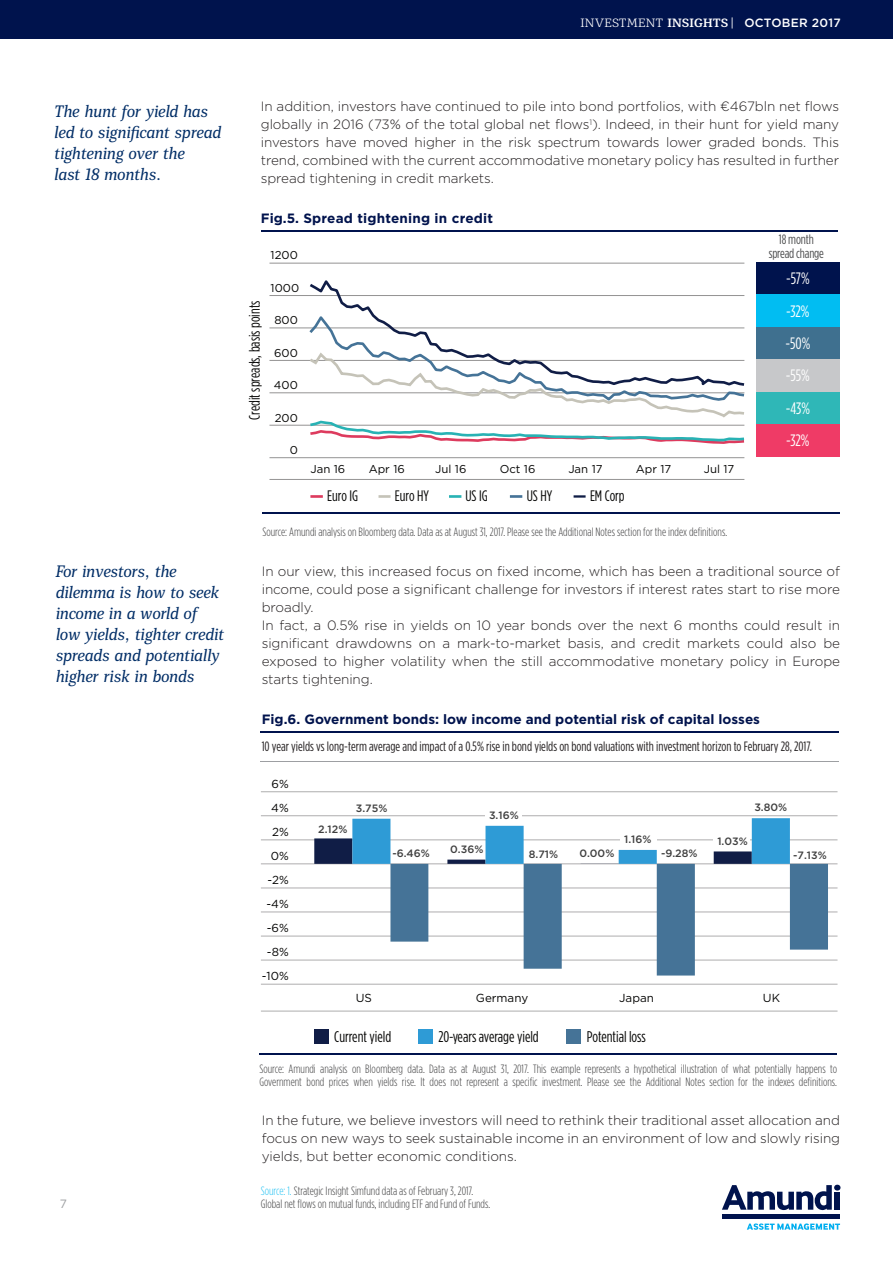
<style>
.page{position:relative;width:893px;height:1263px;background:#fff}
.page>*{position:absolute;margin:0;border:0;box-sizing:border-box;transform-origin:0 0}
.t1{font:italic condensed 16.5px/21px "Mediator Serif";letter-spacing:-.01em;color:#002d66}
.t2{font:16.5px/32.4px "Gotham Condensed";letter-spacing:-.005em;color:#fff;text-align:justify}
.t3{font:15.45px "Gotham Condensed";color:#050504}
.t4{font:15.15px "Gotham Condensed";color:#050504}
.t5{font:300 13.5px/18px "Gotham";letter-spacing:-.005em;color:#231f20;text-align:justify}
.t6{font:13.5px "Gotham Condensed";color:#231f20}
.t7{font:700 13.5px "Gotham";color:#00134d}
.t8{font:13.5px/13.5px "Gotham Condensed";letter-spacing:-.01em;color:#4b4c4d;text-align:center}
.t9{font:300 12px/13.5px "Gotham Condensed";color:#3e3e3f}
.t10{font:500 12px "Gotham";letter-spacing:.02em;color:#fff}
.t11{font:12px "Gotham";color:#9d9fa2}
.t12{font:11.55px "Gotham";color:#050504}
.t13{font:11.4px "Gotham";color:#050504}
.t14{font:500 10.65px "Gotham";color:#3f3f3f}
.s1{font-family:"Mediator Serif";font-weight:300}
.s2{font-family:"Mediator Serif";font-weight:700}
.s3{font-weight:400}
.s4{color:#21c2f3}
</style>
<div class="page">
<svg style="left:722px;top:1185px;width:118px;height:25px"></svg>
<div style="left:835px;top:1192px;width:5px;height:18px;background:#00134d"></div>
<div style="left:722px;top:1214px;width:118px;height:5px;background:#00134d"></div>
<svg style="left:747px;top:1223px;width:93px;height:7px"></svg>
<div style="left:0;top:0;width:893px;height:38px;background:#00134d"></div>
<hr style="left:261px;top:230px;width:576px;height:1px;background:#00134d">
<hr style="left:260px;top:731px;width:579px;height:2px;background:#00134d">
<hr style="left:261px;top:761px;width:578px;height:1px;background:#9d9fa2">
<hr style="left:259px;top:1054px;width:578px;height:1px;background:#00134d">
<hr style="left:262px;top:512px;width:578px;height:2px;background:#00134d">
<div style="left:756px;top:262px;width:84px;height:33px;background:#00134d"></div>
<div style="left:756px;top:295px;width:84px;height:32px;background:#01bdf2"></div>
<div style="left:756px;top:327px;width:84px;height:32px;background:#3f708f"></div>
<div style="left:756px;top:359px;width:84px;height:33px;background:#c7c8ca"></div>
<div style="left:756px;top:392px;width:84px;height:32px;background:#2fb7b7"></div>
<div style="left:756px;top:424px;width:84px;height:33px;background:#ef3b66"></div>
<svg style="left:310px;top:495px;width:13px;height:3px"></svg>
<svg style="left:378px;top:495px;width:13px;height:3px"></svg>
<svg style="left:449px;top:495px;width:12px;height:3px"></svg>
<svg style="left:510px;top:495px;width:12px;height:3px"></svg>
<svg style="left:574px;top:495px;width:12px;height:3px"></svg>
<hr style="left:269px;top:263px;width:475px;height:1px;background:#949393">
<hr style="left:269px;top:295px;width:475px;height:1px;background:#949393">
<hr style="left:269px;top:328px;width:475px;height:1px;background:#949393">
<hr style="left:269px;top:360px;width:475px;height:1px;background:#949393">
<hr style="left:269px;top:393px;width:475px;height:1px;background:#949393">
<hr style="left:269px;top:425px;width:475px;height:1px;background:#949393">
<hr style="left:269px;top:457px;width:475px;height:1px;background:#949393">
<hr style="left:269px;top:479px;width:475px;height:1px;background:#949393">
<svg style="left:307px;top:389px;width:438px;height:55px"></svg>
<svg style="left:307px;top:280px;width:438px;height:109px"></svg>
<div style="left:314px;top:1029px;width:15px;height:14px;background:#101d46"></div>
<div style="left:418px;top:1029px;width:15px;height:14px;background:#2e9bd6"></div>
<div style="left:567px;top:1029px;width:14px;height:14px;background:#457397"></div>
<hr style="left:261px;top:791px;width:576px;height:1px;background:#aeadae">
<hr style="left:261px;top:815px;width:576px;height:1px;background:#aeadae">
<hr style="left:261px;top:840px;width:576px;height:1px;background:#aeadae">
<hr style="left:261px;top:888px;width:576px;height:1px;background:#aeadae">
<hr style="left:261px;top:912px;width:576px;height:1px;background:#aeadae">
<hr style="left:261px;top:936px;width:576px;height:1px;background:#aeadae">
<hr style="left:261px;top:960px;width:576px;height:1px;background:#aeadae">
<hr style="left:261px;top:1011px;width:576px;height:1px;background:#aeadae">
<hr style="left:261px;top:984px;width:576px;height:1px;background:#aeadae">
<div style="left:485px;top:809px;width:37px;height:11px;background:#fff"></div>
<hr style="left:261px;top:863px;width:576px;height:1px;background:#aeadae">
<svg style="left:314px;top:818px;width:476px;height:46px"></svg>
<svg style="left:390px;top:864px;width:438px;height:111px"></svg>
<p class="t10" style="left:581px;top:15px;width:262px"><span class="s1">INVESTMENT</span> <span class="s2">INSIGHTS</span> <span class="s3">|</span> OCTOBER 2017</p>
<p class="t1" style="left:54px;top:101px;width:168px">The hunt for yield has led to significant spread tightening over the<br>last 18 months.</p>
<p class="t1" style="left:55px;top:561px;width:170px">For investors, the dilemma is how to seek income in a world of low yields, tighter credit spreads and potentially higher risk in bonds</p>
<p class="t11" style="left:60px;top:1196px;width:9px">7</p>
<p class="t5" style="left:261px;top:97px;width:580px">In addition, investors have continued to pile into bond portfolios, with €467bln net flows globally in 2016 (73% of the total global net flows<sup>1</sup>). Indeed, in their hunt for yield many investors have moved higher in the risk spectrum towards lower graded bonds. This trend, combined with the current accommodative monetary policy has resulted in further spread tightening in credit markets.</p>
<p class="t7" style="left:261px;top:209px;width:234px">Fig.5. Spread tightening in credit</p>
<p class="t4" style="left:246px;top:420px;width:121px;rotate:-90deg">Credit spreads, basis points</p>
<p class="t13" style="left:271px;top:247px;width:29px">1200</p>
<p class="t13" style="left:271px;top:281px;width:30px">1000</p>
<p class="t13" style="left:274px;top:313px;width:25px">800</p>
<p class="t13" style="left:274px;top:346px;width:25px">600</p>
<p class="t13" style="left:274px;top:378px;width:25px">400</p>
<p class="t13" style="left:275px;top:410px;width:25px">200</p>
<p class="t13" style="left:290px;top:443px;width:10px">0</p>
<p class="t13" style="left:310px;top:462px;width:36px">Jan 16</p>
<p class="t13" style="left:369px;top:462px;width:38px">Apr 16</p>
<p class="t13" style="left:435px;top:462px;width:33px">Jul 16</p>
<p class="t13" style="left:500px;top:462px;width:37px">Oct 16</p>
<p class="t13" style="left:568px;top:462px;width:36px">Jan 17</p>
<p class="t13" style="left:636px;top:462px;width:37px">Apr 17</p>
<p class="t13" style="left:704px;top:462px;width:32px">Jul 17</p>
<p class="t4" style="left:590px;top:487px;width:36px">EM Corp</p>
<p class="t4" style="left:327px;top:487px;width:33px">Euro IG</p>
<p class="t4" style="left:395px;top:487px;width:36px">Euro HY</p>
<p class="t4" style="left:465px;top:487px;width:24px">US IG</p>
<p class="t4" style="left:527px;top:487px;width:27px">US HY</p>
<p class="t9" style="left:262px;top:525px;width:466px">Source: Amundi analysis on Bloomberg data. Data as at August 31, 2017. Please see the Additional Notes section for the index definitions.</p>
<p class="t8" style="left:769px;top:232px;width:57px">18 month spread change</p>
<p class="t2" style="left:785px;top:262px;width:26px">-57% -32% -50% -55% -43% -32%</p>
<p class="t5" style="left:262px;top:561px;width:580px;text-align:left">In our view, this increased focus on fixed income, which has been a traditional source of income, could pose a significant challenge for investors if interest rates start to rise more broadly.<br>In fact, a 0.5% rise in yields on 10 year bonds over the next 6 months could result in significant drawdowns on a mark-to-market basis, and credit markets could also be exposed to higher volatility when the still accommodative monetary policy in Europe starts tightening.</p>
<p class="t7" style="left:262px;top:710px;width:500px">Fig.6. Government bonds: low income and potential risk of capital losses</p>
<p class="t6" style="left:262px;top:738px;width:552px">10 year yields vs long-term average and impact of a 0.5% rise in bond yields on bond valuations with investment horizon to February 28, 2017.</p>
<p class="t12" style="left:272px;top:776px;width:19px">6%</p>
<p class="t12" style="left:271px;top:800px;width:19px">4%</p>
<p class="t12" style="left:272px;top:824px;width:18px">2%</p>
<p class="t12" style="left:271px;top:848px;width:19px">0%</p>
<p class="t12" style="left:267px;top:872px;width:23px">-2%</p>
<p class="t12" style="left:266px;top:896px;width:24px">-4%</p>
<p class="t12" style="left:267px;top:920px;width:23px">-6%</p>
<p class="t12" style="left:267px;top:944px;width:23px">-8%</p>
<p class="t12" style="left:262px;top:968px;width:28px">-10%</p>
<p class="t14" style="left:318px;top:822px;width:31px">2.12%</p>
<p class="t14" style="left:356px;top:801px;width:33px">3.75%</p>
<p class="t14" style="left:392px;top:846px;width:39px">-6.46%</p>
<p class="t14" style="left:489px;top:808px;width:31px">3.16%</p>
<p class="t14" style="left:754px;top:800px;width:34px">3.80%</p>
<p class="t14" style="left:624px;top:832px;width:29px">1.16%</p>
<p class="t14" style="left:717px;top:834px;width:32px">1.03%</p>
<p class="t14" style="left:450px;top:842px;width:35px">0.36%</p>
<p class="t14" style="left:579px;top:846px;width:37px">0.00%</p>
<p class="t14" style="left:529px;top:847px;width:31px">8.71%</p>
<p class="t14" style="left:661px;top:846px;width:38px">-9.28%</p>
<p class="t14" style="left:793px;top:848px;width:35px">-7.13%</p>
<p class="t12" style="left:356px;top:990px;width:18px">US</p>
<p class="t12" style="left:476px;top:990px;width:54px">Germany</p>
<p class="t12" style="left:619px;top:990px;width:36px">Japan</p>
<p class="t12" style="left:763px;top:990px;width:19px">UK</p>
<p class="t3" style="left:334px;top:1027px;width:59px">Current yield</p>
<p class="t3" style="left:438px;top:1027px;width:102px">20-years average yield</p>
<p class="t3" style="left:587px;top:1027px;width:61px">Potential loss</p>
<p class="t9" style="left:259px;top:1061px;width:579px">Source: Amundi analysis on Bloomberg data. Data as at August 31, 2017. This example represents a hypothetical illustration of what potentially happens to<br>Government bond prices when yields rise. It does not represent a specific investment. Please see the Additional Notes section for the indexes definitions.</p>
<p class="t5" style="left:262px;top:1110px;width:580px">In the future, we believe investors will need to rethink their traditional asset allocation and focus on new ways to seek sustainable income in an environment of low and slowly rising yields, but better economic conditions.</p>
<p class="t9" style="left:261px;top:1184px;width:231px"><span class="s4">Source: 1.</span> Strategic Insight Simfund data as of February 3, 2017.<br>Global net flows on mutual funds, including ETF and Fund of Funds.</p>
</div>
